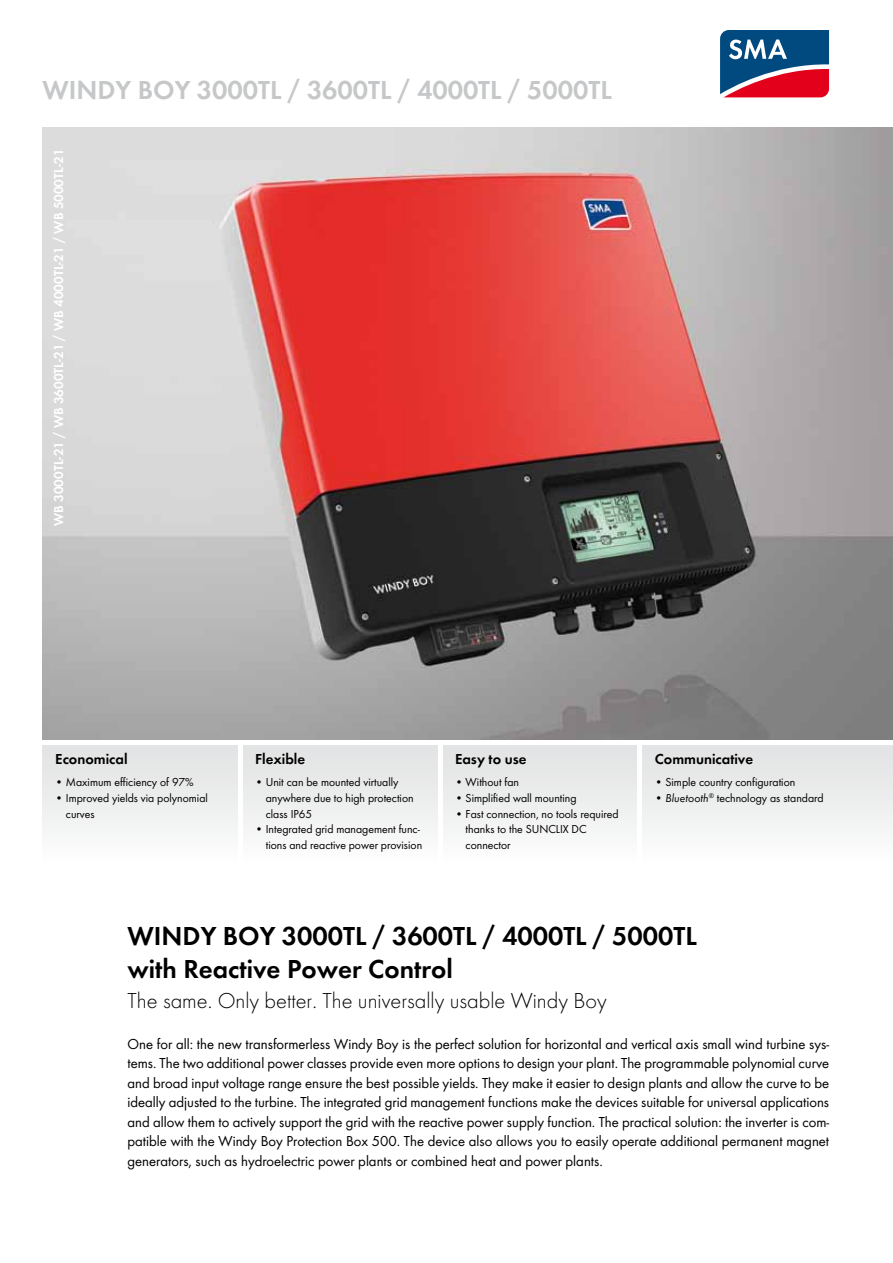
<style>
.page{position:relative;width:893px;height:1263px;background:#fff}
.page>*{position:absolute;margin:0;border:0;box-sizing:border-box;transform-origin:0 0}
.t1{font:600 27px/33px "SMA Futura Global";color:#000}
.t2{font:600 27px "SMA Futura Global";color:#c6c7c8}
.t3{font:22.5px "SMA Futura Global Light";color:#000}
.t4{font:15px/19.5px "SMA Futura Global";color:#000;text-align:justify}
.t5{font:600 15px "SMA Futura Global";color:#000}
.t6{font:600 13.5px "SMA Futura Global";color:#fff}
.t7{font:12px/15.8px "SMA Futura Global";color:#000}
.s1{font-style:italic}
</style>
<div class="page">
<img style="left:43px;top:128px;width:850px;height:612px">
<div style="left:43px;top:744px;width:850px;height:119px;background:linear-gradient(to bottom,#e0e1e2,#fdfdfd)"></div>
<hr style="left:238px;top:744px;width:4px;height:128px;background:#fff">
<hr style="left:438px;top:744px;width:4px;height:128px;background:#fff">
<svg style="left:720px;top:30px;width:110px;height:68px;background:#655278"></svg>
<hr style="left:638px;top:744px;width:4px;height:128px;background:#fff">
<h1 class="t2" style="left:43px;top:74px;width:571px">Windy Boy 3000TL / 3600TL / 4000TL / 5000TL</h1>
<p class="t6" style="left:51px;top:526px;width:379px;rotate:-90deg">WB 3000TL-21 / WB 3600TL-21 / WB 4000TL-21 / WB 5000TL-21</p>
<p class="t5" style="left:55px;top:750px;width:74px">Economical</p>
<p class="t7" style="left:55px;top:774px;width:140px">• Maximum efficiency of 97%</p>
<p class="t7" style="left:66px;top:790px;width:143px;text-indent:-11px">• Improved yields via polynomial curves</p>
<p class="t5" style="left:255px;top:750px;width:52px">Flexible</p>
<p class="t7" style="left:266px;top:774px;width:149px;text-indent:-11px">• Unit can be mounted virtually anywhere due to high protection class IP65</p>
<p class="t7" style="left:255px;top:821px;width:169px;text-align:right">• Integrated grid management func&shy;tions and reactive power provision</p>
<p class="t5" style="left:455px;top:750px;width:73px">Easy to use</p>
<p class="t7" style="left:455px;top:774px;width:66px">• Without fan</p>
<p class="t7" style="left:455px;top:790px;width:123px">• Simplified wall mounting</p>
<p class="t7" style="left:466px;top:805px;width:155px;text-indent:-11px">• Fast connection, no tools required thanks to the SUNCLIX DC connector</p>
<p class="t5" style="left:655px;top:750px;width:100px">Communicative</p>
<p class="t7" style="left:655px;top:774px;width:142px">• Simple country configuration</p>
<p class="t7" style="left:655px;top:790px;width:170px">• <span class="s1">Bluetooth</span><sup>®</sup> technology as standard</p>
<h1 class="t1" style="left:128px;top:919px;width:571px">Windy Boy 3000TL / 3600TL / 4000TL / 5000TL with Reactive Power Control</h1>
<h2 class="t3" style="left:128px;top:987px;width:481px">The same. Only better. The universally usable Windy Boy</h2>
<p class="t4" style="left:128px;top:1034px;width:703px">One for all: the new transformerless Windy Boy is the perfect solution for horizontal and vertical axis small wind turbine sys&shy;tems. The two additional power classes provide even more options to design your plant. The programmable polynomial curve and broad input voltage range ensure the best possible yields. They make it easier to design plants and allow the curve to be ideally adjusted to the turbine. The integrated grid management functions make the devices suitable for universal applications and allow them to actively support the grid with the reactive power supply function. The practical solution: the inverter is com&shy;patible with the Windy Boy Protection Box 500. The device also allows you to easily operate additional permanent magnet generators, such as hydroelectric power plants or combined heat and power plants.</p>
</div>
